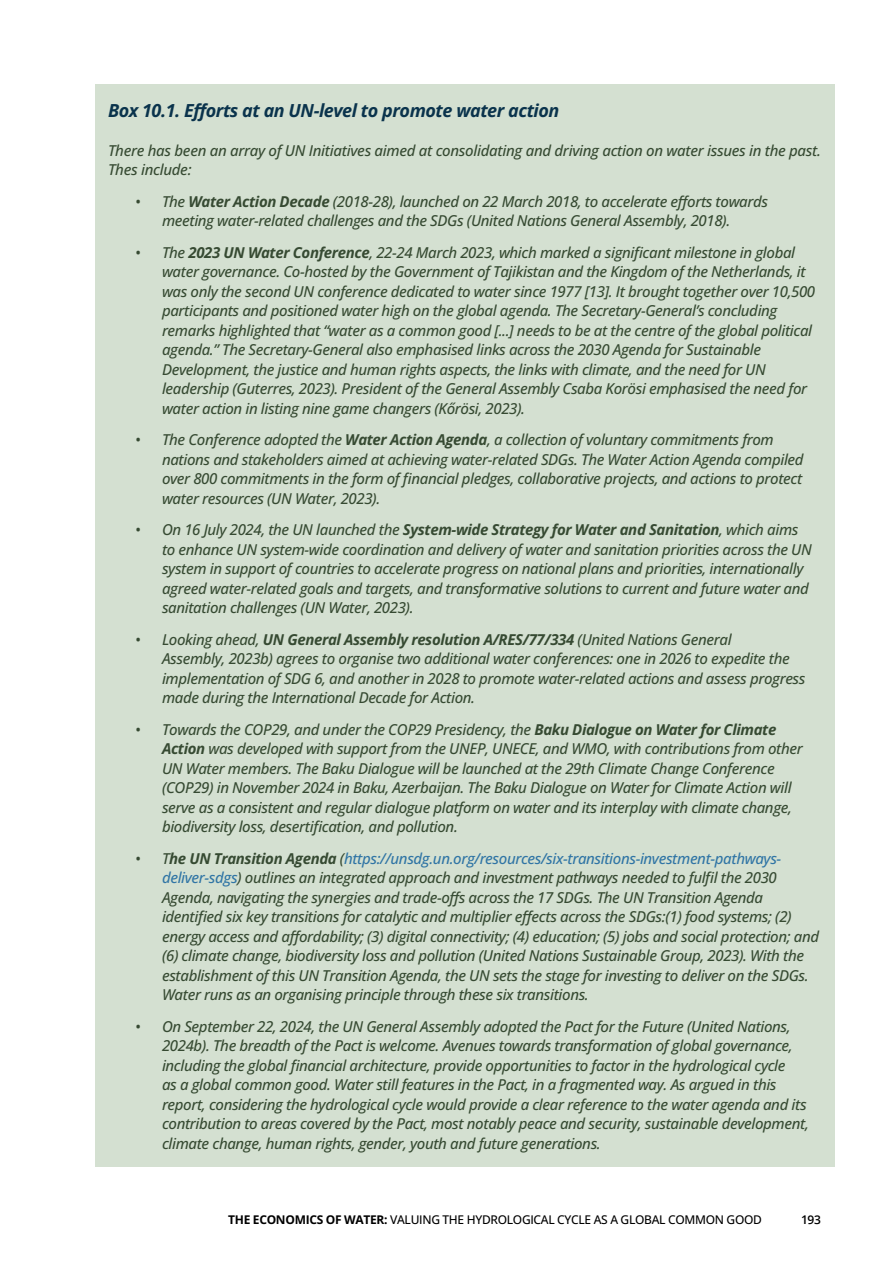
<style>
.page{position:relative;width:893px;height:1263px;background:#fff}
.page>*{position:absolute;margin:0;border:0;box-sizing:border-box;transform-origin:0 0}
.t1{font:italic 700 18px "Open Sans";letter-spacing:-.025em;color:#0a334c}
.t2{font:italic 500 15px/19.5px "Open Sans";letter-spacing:-.025em;color:#364a32}
.t3{font:500 12px "Open Sans";letter-spacing:-.025em;color:#000}
.t4{font:600 12px "Open Sans";color:#000}
.s1{font-weight:700}
.s2{color:#3075a5}
</style>
<div class="page">
<div style="left:94px;top:84px;width:740px;height:52px;background:#d4e0d1"></div>
<div style="left:94px;top:107px;width:740px;height:86px;background:#d4e0d1"></div>
<div style="left:94px;top:177px;width:740px;height:67px;background:#d4e0d1"></div>
<div style="left:94px;top:228px;width:740px;height:204px;background:#d4e0d1"></div>
<div style="left:94px;top:416px;width:740px;height:106px;background:#d4e0d1"></div>
<div style="left:94px;top:506px;width:740px;height:125px;background:#d4e0d1"></div>
<div style="left:94px;top:615px;width:740px;height:106px;background:#d4e0d1"></div>
<div style="left:94px;top:705px;width:740px;height:145px;background:#d4e0d1"></div>
<div style="left:94px;top:834px;width:740px;height:184px;background:#d4e0d1"></div>
<div style="left:94px;top:1002px;width:740px;height:165px;background:#d4e0d1"></div>
<p class="t1" style="left:108px;top:98px;width:453px">Box 10.1. Efforts at an UN-level to promote water action</p>
<p class="t2" style="left:108px;top:140px;width:715px">There has been an array of UN Initiatives aimed at consolidating and driving action on water issues in the past.<br>Thes include:</p>
<p class="t2" style="left:162px;top:191px;width:608px;text-indent:-27px">• The <span class="s1">Water Action Decade</span> (2018-28), launched on 22 March 2018, to accelerate efforts towards meeting water-related challenges and the SDGs (United Nations General Assembly, 2018).</p>
<p class="t2" style="left:162px;top:242px;width:655px;text-indent:-27px">• The <span class="s1">2023 UN Water Conference</span>, 22-24 March 2023, which marked a significant milestone in global water governance. Co-hosted by the Government of Tajikistan and the Kingdom of the Netherlands, it was only the second UN conference dedicated to water since 1977 [13]. It brought together over 10,500 participants and positioned water high on the global agenda. The Secretary-General’s concluding remarks highlighted that “water as a common good [...] needs to be at the centre of the global political agenda.” The Secretary-General also emphasised links across the 2030 Agenda for Sustainable Development, the justice and human rights aspects, the links with climate, and the need for UN leadership (Guterres, 2023). President of the General Assembly Csaba Korösi emphasised the need for water action in listing nine game changers (Kőrösi, 2023).</p>
<p class="t2" style="left:162px;top:430px;width:643px;text-indent:-27px">• The Conference adopted the <span class="s1">Water Action Agenda</span>, a collection of voluntary commitments from nations and stakeholders aimed at achieving water-related SDGs. The Water Action Agenda compiled over 800 commitments in the form of financial pledges, collaborative projects, and actions to protect water resources (UN Water, 2023).</p>
<p class="t2" style="left:162px;top:520px;width:651px;text-indent:-27px">• On 16 July 2024, the UN launched the <span class="s1">System-wide Strategy for Water and Sanitation</span>, which aims to enhance UN system-wide coordination and delivery of water and sanitation priorities across the UN system in support of countries to accelerate progress on national plans and priorities, internationally agreed water-related goals and targets, and transformative solutions to current and future water and sanitation challenges (UN Water, 2023).</p>
<p class="t2" style="left:162px;top:629px;width:645px;text-indent:-27px">• Looking ahead, <span class="s1">UN General Assembly resolution A/RES/77/334</span> (United Nations General<br>Assembly, 2023b) agrees to organise two additional water conferences: one in 2026 to expedite the implementation of SDG 6, and another in 2028 to promote water-related actions and assess progress made during the International Decade for Action.</p>
<p class="t2" style="left:162px;top:719px;width:642px;text-indent:-27px">• Towards the COP29, and under the COP29 Presidency, the <span class="s1">Baku Dialogue on Water for Climate Action</span> was developed with support from the UNEP, UNECE, and WMO, with contributions from other UN Water members. The Baku Dialogue will be launched at the 29th Climate Change Conference (COP29) in November 2024 in Baku, Azerbaijan. The Baku Dialogue on Water for Climate Action will serve as a consistent and regular dialogue platform on water and its interplay with climate change, biodiversity loss, desertification, and pollution.</p>
<p class="t2" style="left:162px;top:848px;width:659px;text-indent:-27px">• T<span class="s1">he UN Transition Agenda</span> (<span class="s2">https://unsdg.un.org/resources/six-transitions-investment-pathways&shy;deliver-sdgs</span>) outlines an integrated approach and investment pathways needed to fulfil the 2030<br>Agenda, navigating the synergies and trade-offs across the 17 SDGs. The UN Transition Agenda identified six key transitions for catalytic and multiplier effects across the SDGs:(1) food systems; (2) energy access and affordability; (3) digital connectivity; (4) education; (5) jobs and social protection; and (6) climate change, biodiversity loss and pollution (United Nations Sustainable Group, 2023). With the establishment of this UN Transition Agenda, the UN sets the stage for investing to deliver on the SDGs.<br>Water runs as an organising principle through these six transitions.</p>
<p class="t2" style="left:162px;top:1016px;width:648px;text-indent:-27px">• On September 22, 2024, the UN General Assembly adopted the Pact for the Future (United Nations, 2024b). The breadth of the Pact is welcome. Avenues towards transformation of global governance, including the global financial architecture, provide opportunities to factor in the hydrological cycle<br>as a global common good. Water still features in the Pact, in a fragmented way. As argued in this report, considering the hydrological cycle would provide a clear reference to the water agenda and its contribution to areas covered by the Pact, most notably peace and security, sustainable development, climate change, human rights, gender, youth and future generations.</p>
<p class="t3" style="left:228px;top:1211px;width:535px"><span class="s1">THE ECONOMICS OF WATER:</span> VALUING THE HYDROLOGICAL CYCLE AS A GLOBAL COMMON GOOD</p>
<p class="t4" style="left:801px;top:1211px;width:21px">193</p>
</div>
